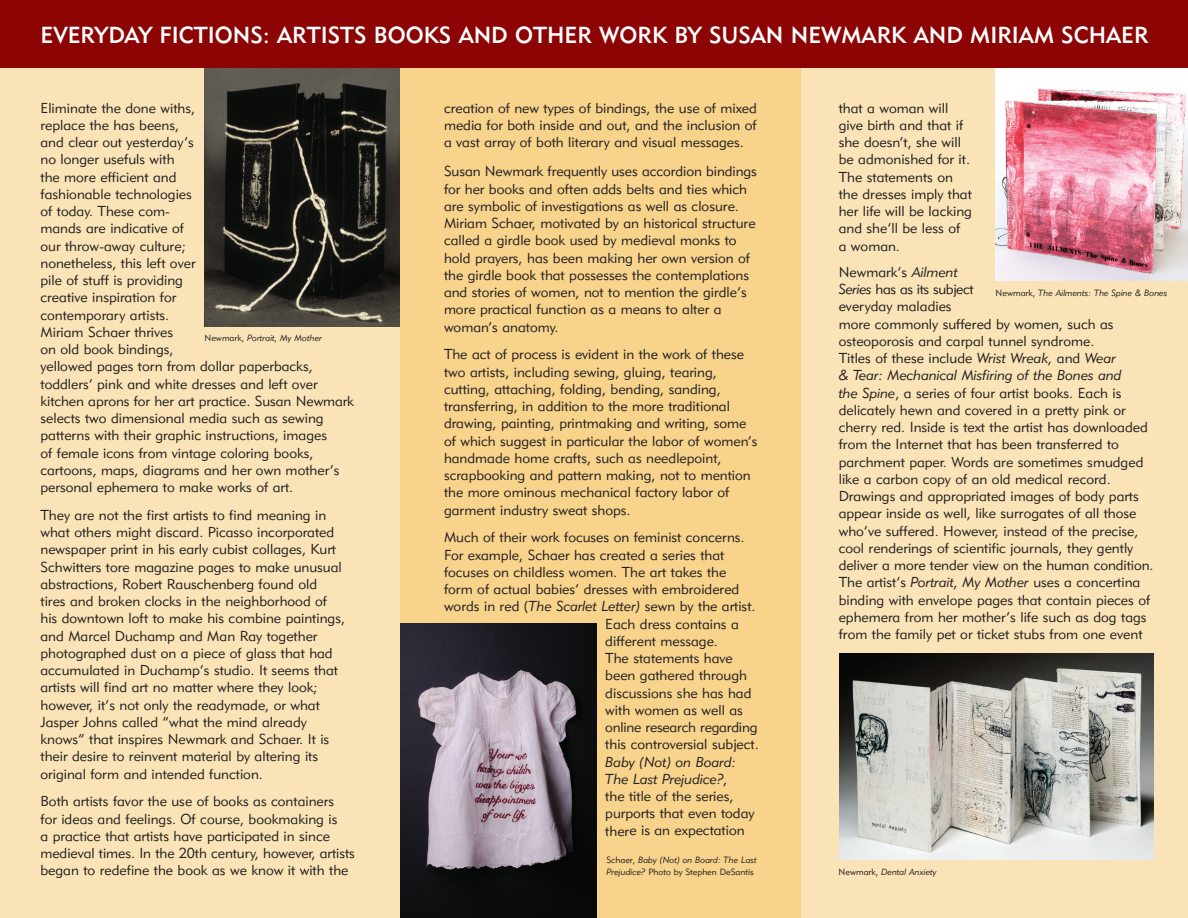
<style>
.page{position:relative;width:1188px;height:918px;background:#fff}
.page>*{position:absolute;margin:0;border:0;box-sizing:border-box;transform-origin:0 0}
.t1{font:22.95px "Geometric 415 BT Medium A";color:#fff}
.t2{font:14.25px/17.2px "Geometric 415 BT Lite A";color:#231f20}
.t3{font:14.25px/17.2px "Geometric 415 BT Lite Italic A";color:#231f20}
.t4{font:9px "Geometric 415 BT Lite Italic A";color:#231f20}
.t5{font:9px "Geometric 415 BT Lite A";color:#231f20}
.s1{font-family:"Geometric 415 BT Lite A"}
.s2{font-family:"Geometric 415 BT Lite Italic A"}
</style>
<div class="page">
<div style="left:0;top:11px;width:416px;height:907px;background:#fae4b7"></div>
<img style="left:205px;top:68px;width:195px;height:259px">
<div style="left:792px;top:3px;width:396px;height:915px;background:#fae4b7"></div>
<div style="left:400px;top:3px;width:401px;height:915px;background:#f7d38c"></div>
<div style="left:996px;top:67px;width:192px;height:213px;background:#fff"></div>
<img style="left:996px;top:88px;width:192px;height:192px">
<img style="left:400px;top:624px;width:196px;height:294px">
<img style="left:839px;top:653px;width:315px;height:207px">
<div style="left:0;top:0;width:1188px;height:68px;background:#8c0403"></div>
<h1 class="t1" style="left:40px;top:27px;width:1110px">EVERYDAY FICTIONS: ARTISTS BOOKS AND OTHER WORK BY SUSAN NEWMARK AND MIRIAM SCHAER</h1>
<p class="t2" style="left:40px;top:100px;width:315px">Eliminate the done withs,<br>replace the has beens,<br>and clear out yesterday’s<br>no longer usefuls with<br>the more efficient and<br>fashionable technologies<br>of today. These com-<br>mands are indicative of<br>our throw-away culture;<br>nonetheless, this left over<br>pile of stuff is providing<br>creative inspiration for<br>contemporary artists.<br>Miriam Schaer thrives<br>on old book bindings,<br>yellowed pages torn from dollar paperbacks, toddlers’ pink and white dresses and left over kitchen aprons for her art practice. Susan Newmark selects two dimensional media such as sewing patterns with their graphic instructions, images<br>of female icons from vintage coloring books, cartoons, maps, diagrams and her own mother’s personal ephemera to make works of art.</p>
<p class="t2" style="left:40px;top:508px;width:306px">They are not the first artists to find meaning in what others might discard. Picasso incorporated newspaper print in his early cubist collages, Kurt Schwitters tore magazine pages to make unusual abstractions, Robert Rauschenberg found old tires and broken clocks in the neighborhood of his downtown loft to make his combine paintings, and Marcel Duchamp and Man Ray together photographed dust on a piece of glass that had accumulated in Duchamp’s studio. It seems that artists will find art no matter where they look; however, it’s not only the readymade, or what Jasper Johns called “what the mind already knows” that inspires Newmark and Schaer. It is their desire to reinvent material by altering its original form and intended function.</p>
<p class="t2" style="left:41px;top:794px;width:316px">Both artists favor the use of books as containers<br>for ideas and feelings. Of course, bookmaking is<br>a practice that artists have participated in since medieval times. In the 20th century, however, artists began to redefine the book as we know it with the</p>
<p class="t4" style="left:205px;top:334px;width:119px"><span class="s1">Newmark,</span> Portrait, My Mother</p>
<p class="t2" style="left:444px;top:100px;width:314px;text-align:justify">creation of new types of bindings, the use of mixed media for both inside and out, and the inclusion of a vast array of both literary and visual messages.</p>
<p class="t2" style="left:444px;top:164px;width:314px">Susan Newmark frequently uses accordion bindings for her books and often adds belts and ties which are symbolic of investigations as well as closure.<br>Miriam Schaer, motivated by an historical structure called a girdle book used by medieval monks to hold prayers, has been making her own version of the girdle book that possesses the contemplations and stories of women, not to mention the girdle’s more practical function as a means to alter a woman’s anatomy.</p>
<p class="t2" style="left:444px;top:347px;width:315px">The act of process is evident in the work of these two artists, including sewing, gluing, tearing, cutting, attaching, folding, bending, sanding, transferring, in addition to the more traditional drawing, painting, printmaking and writing, some of which suggest in particular the labor of women’s handmade home crafts, such as needlepoint, scrapbooking and pattern making, not to mention the more ominous mechanical factory labor of garment industry sweat shops.</p>
<p class="t2" style="left:444px;top:530px;width:302px">Much of their work focuses on feminist concerns.</p>
<p class="t2" style="left:444px;top:547px;width:282px">For example, Schaer has created a series that</p>
<p class="t2" style="left:444px;top:565px;width:284px">focuses on childless women. The art takes the</p>
<p class="t2" style="left:444px;top:582px;width:297px">form of actual babies’ dresses with embroidered</p>
<p class="t2" style="left:444px;top:599px;width:313px">words in red (<span class="s2">The Scarlet Letter)</span> sewn by the artist.</p>
<p class="t2" style="left:605px;top:616px;width:135px">Each dress contains a</p>
<p class="t2" style="left:605px;top:634px;width:114px">different message.</p>
<p class="t2" style="left:605px;top:651px;width:129px">The statements have</p>
<p class="t2" style="left:605px;top:668px;width:143px">been gathered through</p>
<p class="t2" style="left:605px;top:685px;width:148px">discussions she has had</p>
<p class="t2" style="left:605px;top:703px;width:139px">with women as well as</p>
<p class="t2" style="left:605px;top:720px;width:154px">online research regarding</p>
<p class="t2" style="left:605px;top:737px;width:155px">this controversial subject.</p>
<p class="t3" style="left:605px;top:754px;width:132px">Baby (Not) on Board:<br>The Last Prejudice?,</p>
<p class="t2" style="left:605px;top:789px;width:151px">the title of the series, purports that even today there is an expectation</p>
<p class="t4" style="left:606px;top:856px;width:152px"><span class="s1">Schaer,</span> Baby (Not) on Board: The Last</p>
<p class="t5" style="left:606px;top:868px;width:149px"><span class="s2">Prejudice?</span> Photo by Stephen DeSantis</p>
<p class="t2" style="left:839px;top:100px;width:135px">that a woman will give birth and that if she doesn’t, she will be admonished for it.<br>The statements on the dresses imply that her life will be lacking and she’ll be less of<br>a woman.</p>
<p class="t2" style="left:839px;top:265px;width:279px">Newmark’s <span class="s2">Ailment<br>Series</span> has as its subject<br>everyday maladies<br>more commonly suffered by women, such as osteoporosis and carpal tunnel syndrome.<br>Titles of these include <span class="s2">Wrist Wreak,</span> and <span class="s2">Wear</span></p>
<p class="t3" style="left:839px;top:368px;width:284px">&amp; Tear: Mechanical Misfiring of the Bones and</p>
<p class="t2" style="left:839px;top:385px;width:316px"><span class="s2">the Spine</span>, a series of four artist books. Each is delicately hewn and covered in a pretty pink or cherry red. Inside is text the artist has downloaded from the Internet that has been transferred to parchment paper. Words are sometimes smudged like a carbon copy of an old medical record.<br>Drawings and appropriated images of body parts appear inside as well, like surrogates of all those who’ve suffered. However, instead of the precise, cool renderings of scientific journals, they gently deliver a more tender view on the human condition.<br>The artist’s <span class="s2">Portrait, My Mother</span> uses a concertina binding with envelope pages that contain pieces of ephemera from her mother’s life such as dog tags from the family pet or ticket stubs from one event</p>
<p class="t4" style="left:996px;top:289px;width:173px"><span class="s1">Newmark,</span> The Ailments: The Spine &amp; Bones</p>
<p class="t4" style="left:839px;top:868px;width:100px"><span class="s1">Newmark,</span> Dental Anxiety</p>
</div>
